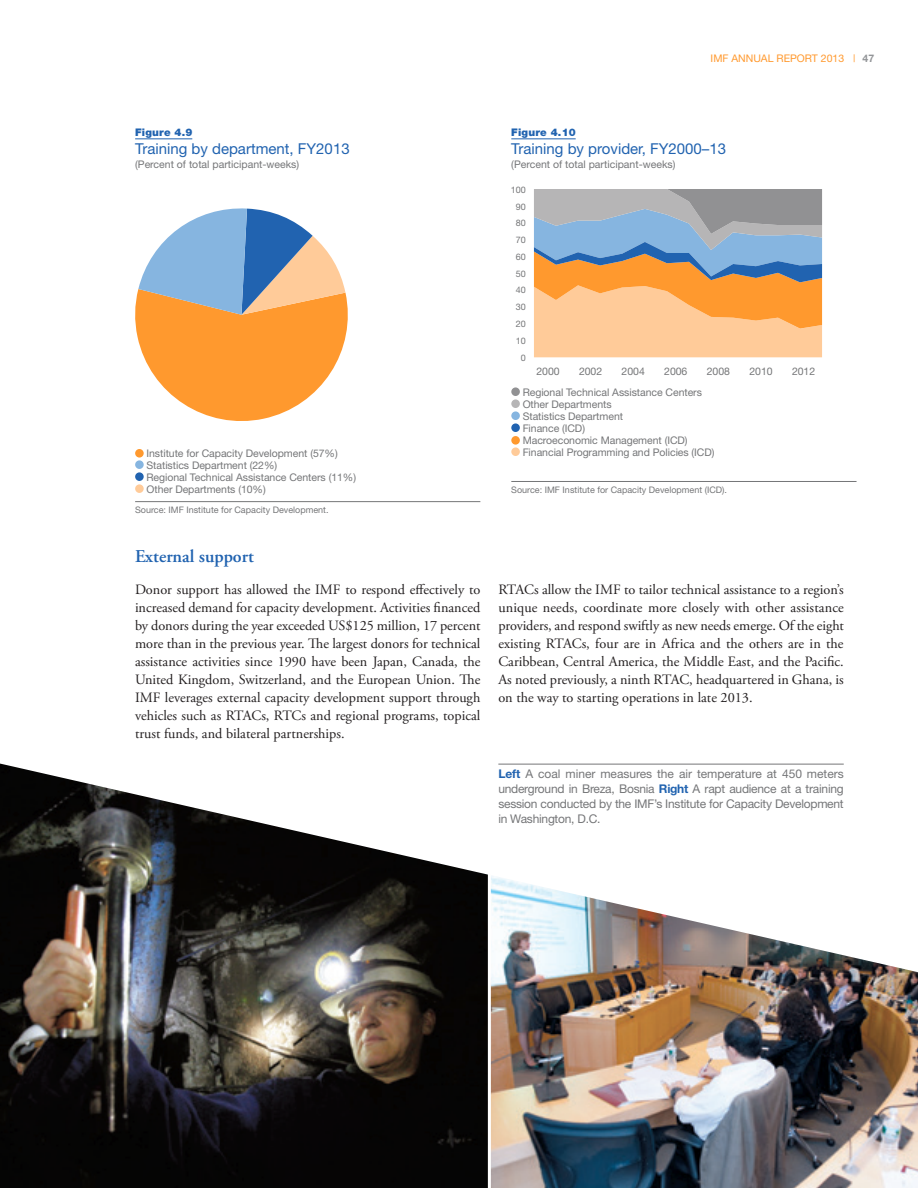
<style>
.page{position:relative;width:918px;height:1188px;background:#fff}
.page>*{position:absolute;margin:0;border:0;box-sizing:border-box;transform-origin:0 0}
.B-head{font:600 18px "Adobe Garamond Pro";color:#2163b0}
.table__figure_head{font:15px "Helvetica Neue";color:#2163b0}
.body_text{font:14.25px/18px "Adobe Garamond Pro";color:#231f20;text-align:justify}
.photo_captions_botto{font:12px/15px "Helvetica Neue";letter-spacing:-.02em;color:#757678;text-align:justify}
.table_text{font:10.5px "Helvetica Neue";letter-spacing:-.005em;color:#757678}
.table__figure_head-2{font:10.5px "Helvetica Neue";color:#757678}
.table__figure_subhea{font:10.5px "Helvetica Neue";color:#757678}
.t1{font:10.5px "Helvetica Neue";color:#ff992e}
.box__table__figure_n{font:900 10.5px "Helvetica Neue";letter-spacing:.02em;color:#2163b0}
.table__figure_source{font:9px "Helvetica Neue";color:#757678}
.y-axis_numerals{font:9px "Helvetica Neue";color:#757678}
.s1{font-weight:700;color:#939598}
.s2{font-weight:700;color:#2163b0}
</style>
<div class="page">
<hr style="left:135px;top:138px;width:57px;height:1px;background:#2163b0">
<hr style="left:135px;top:501px;width:345px;height:1px;background:#757678">
<svg style="left:135px;top:208px;width:213px;height:213px"></svg>
<div style="left:135px;top:449px;width:9px;height:9px;background:#ff992e;border-radius:50%"></div>
<div style="left:135px;top:460px;width:9px;height:9px;background:#86b5e0;border-radius:50%"></div>
<div style="left:135px;top:472px;width:9px;height:9px;background:#2163b0;border-radius:50%"></div>
<div style="left:135px;top:484px;width:9px;height:9px;background:#ffcb99;border-radius:50%"></div>
<hr style="left:511px;top:481px;width:346px;height:1px;background:#757678">
<svg style="left:534px;top:189px;width:288px;height:168px;background:#c8ae94"></svg>
<hr style="left:511px;top:138px;width:65px;height:1px;background:#2163b0">
<div style="left:511px;top:387px;width:9px;height:9px;background:#919193;border-radius:50%"></div>
<div style="left:511px;top:399px;width:9px;height:9px;background:#b6b5b6;border-radius:50%"></div>
<div style="left:511px;top:411px;width:9px;height:9px;background:#86b5e0;border-radius:50%"></div>
<div style="left:511px;top:423px;width:9px;height:9px;background:#2163b0;border-radius:50%"></div>
<div style="left:511px;top:436px;width:9px;height:9px;background:#ff992e;border-radius:50%"></div>
<div style="left:511px;top:447px;width:9px;height:9px;background:#ffcb99;border-radius:50%"></div>
<img style="left:491px;top:876px;width:427px;height:312px">
<img style="left:0;top:764px;width:488px;height:424px">
<hr style="left:498px;top:764px;width:346px;height:1px;background:#757678">
<p class="t1" style="left:711px;top:52px;width:165px">IMF ANNUAL REPORT 2013 | <span class="s1">47</span></p>
<p class="box__table__figure_n" style="left:135px;top:126px;width:59px">Figure 4.9</p>
<p class="table__figure_head" style="left:135px;top:140px;width:216px">Training by department, FY2013</p>
<p class="table__figure_head-2" style="left:135px;top:158px;width:166px">(Percent of total participant-weeks)</p>
<p class="table_text" style="left:147px;top:447px;width:193px">Institute for Capacity Development (57%)</p>
<p class="table_text" style="left:147px;top:459px;width:132px">Statistics Department (22%)</p>
<p class="table_text" style="left:147px;top:471px;width:211px">Regional Technical Assistance Centers (11%)</p>
<p class="table_text" style="left:147px;top:483px;width:121px">Other Departments (10%)</p>
<p class="table__figure_source" style="left:135px;top:504px;width:195px">Source: IMF Institute for Capacity Development.</p>
<p class="B-head" style="left:135px;top:545px;width:121px">External support</p>
<p class="body_text" style="left:135px;top:581px;width:347px">Donor support has allowed the IMF to respond effectively to increased demand for capacity development. Activities financed by donors during the year exceeded US$125 million, 17 percent more than in the previous year. The largest donors for technical assistance activities since 1990 have been Japan, Canada, the United Kingdom, Switzerland, and the European Union. The IMF leverages external capacity development support through vehicles such as RTACs, RTCs and regional programs, topical trust funds, and bilateral partnerships.</p>
<p class="box__table__figure_n" style="left:511px;top:126px;width:66px">Figure 4.10</p>
<p class="table__figure_head" style="left:511px;top:140px;width:216px">Training by provider, FY2000–13</p>
<p class="table__figure_subhea" style="left:511px;top:158px;width:166px">(Percent of total participant-weeks)</p>
<p class="y-axis_numerals" style="left:511px;top:184px;width:17px">100</p>
<p class="y-axis_numerals" style="left:516px;top:201px;width:12px">90</p>
<p class="y-axis_numerals" style="left:516px;top:218px;width:12px">80</p>
<p class="y-axis_numerals" style="left:516px;top:235px;width:12px">70</p>
<p class="y-axis_numerals" style="left:516px;top:251px;width:12px">60</p>
<p class="y-axis_numerals" style="left:516px;top:268px;width:12px">50</p>
<p class="y-axis_numerals" style="left:516px;top:285px;width:12px">40</p>
<p class="y-axis_numerals" style="left:516px;top:302px;width:12px">30</p>
<p class="y-axis_numerals" style="left:516px;top:318px;width:12px">20</p>
<p class="y-axis_numerals" style="left:516px;top:335px;width:12px">10</p>
<p class="y-axis_numerals" style="left:521px;top:352px;width:7px">0</p>
<p class="table_text" style="left:536px;top:365px;width:25px">2000</p>
<p class="table_text" style="left:579px;top:365px;width:25px">2002</p>
<p class="table_text" style="left:622px;top:365px;width:25px">2004</p>
<p class="table_text" style="left:664px;top:365px;width:25px">2006</p>
<p class="table_text" style="left:707px;top:365px;width:25px">2008</p>
<p class="table_text" style="left:523px;top:386px;width:181px">Regional Technical Assistance Centers</p>
<p class="table_text" style="left:523px;top:398px;width:91px">Other Departments</p>
<p class="table_text" style="left:523px;top:410px;width:102px">Statistics Department</p>
<p class="table_text" style="left:523px;top:422px;width:64px">Finance (ICD)</p>
<p class="table_text" style="left:523px;top:434px;width:166px">Macroeconomic Management (ICD)</p>
<p class="table_text" style="left:523px;top:446px;width:193px">Financial Programming and Policies (ICD)</p>
<p class="table__figure_source" style="left:511px;top:484px;width:217px">Source: IMF Institute for Capacity Development (ICD).</p>
<p class="table_text" style="left:749px;top:365px;width:25px">2010</p>
<p class="table_text" style="left:792px;top:365px;width:25px">2012</p>
<p class="body_text" style="left:498px;top:581px;width:347px">RTACs allow the IMF to tailor technical assistance to a region’s unique needs, coordinate more closely with other assistance providers, and respond swiftly as new needs emerge. Of the eight existing RTACs, four are in Africa and the others are in the Caribbean, Central America, the Middle East, and the Pacific.<br>As noted previously, a ninth RTAC, headquartered in Ghana, is on the way to starting operations in late 2013.</p>
<p class="photo_captions_botto" style="left:498px;top:766px;width:347px"><span class="s2">Left</span> A coal miner measures the air temperature at 450 meters underground in Breza, Bosnia <span class="s2">Right</span> A rapt audience at a training session conducted by the IMF’s Institute for Capacity Development in Washington, D.C.</p>
</div>
